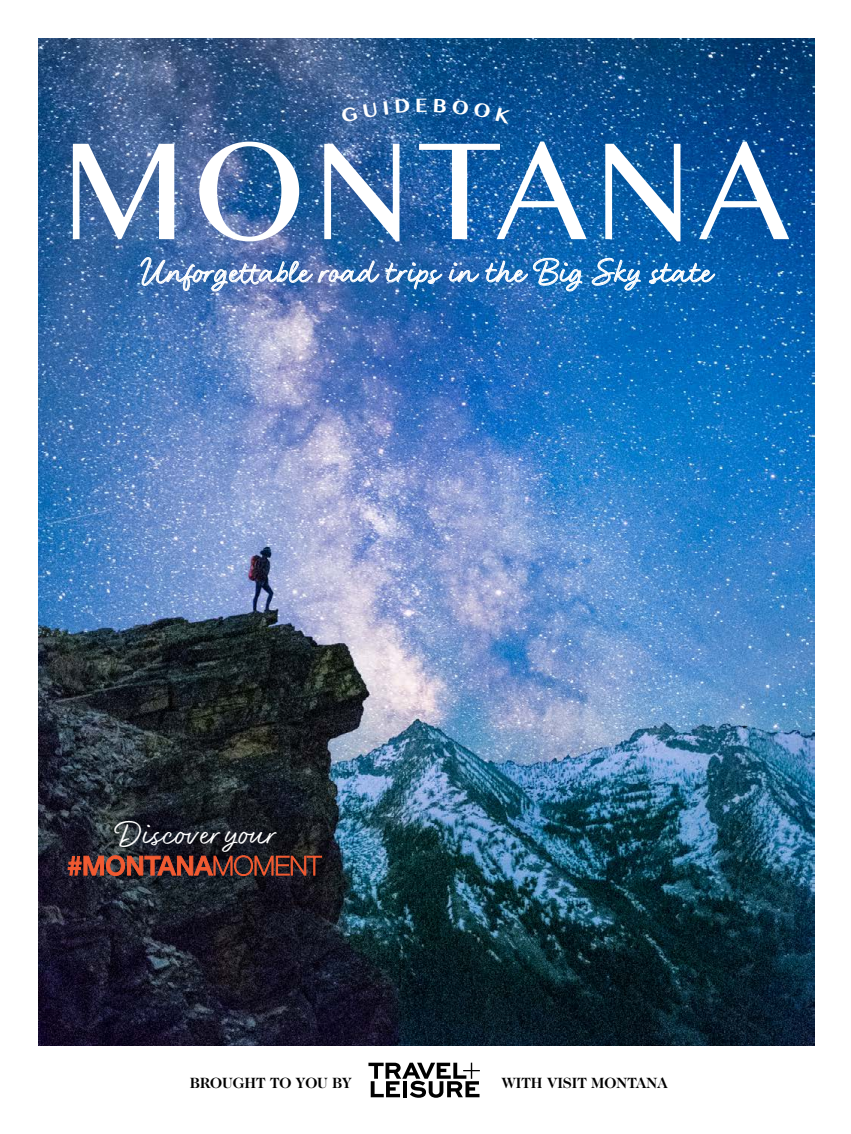
<style>
.page{position:relative;width:851px;height:1134px;background:#fff}
.page>*{position:absolute;margin:0;border:0;box-sizing:border-box;transform-origin:0 0}
.t1{font:165px "Khmer MN";letter-spacing:.04em;color:#fff;scale:.95 1}
.t2{font:34.5px "Head Turn Smooth";letter-spacing:-.01em;color:#fff}
.t3{font:700 22.5px "Khmer MN";color:#fff}
.t4{font:700 15px "Caslon 224 Std";color:#000}
</style>
<div class="page">
<img style="left:39px;top:39px;width:775px;height:1007px">
<svg style="left:140px;top:257px;width:239px;height:34px;background:#6387bc"></svg>
<svg style="left:385px;top:261px;width:57px;height:28px;background:#4c81ba"></svg>
<svg style="left:449px;top:262px;width:30px;height:21px"></svg>
<svg style="left:485px;top:258px;width:97px;height:33px;background:#4b8bc7"></svg>
<svg style="left:592px;top:258px;width:48px;height:33px;background:#448bc8"></svg>
<svg style="left:649px;top:261px;width:66px;height:23px;background:#448ac5"></svg>
<svg style="left:368px;top:1063px;width:112px;height:35px"></svg>
<svg style="left:68px;top:855px;width:254px;height:21px;background:#78372a"></svg>
<svg style="left:341px;top:103px;width:36px;height:20px"></svg>
<svg style="left:383px;top:101px;width:5px;height:13px"></svg>
<svg style="left:395px;top:99px;width:14px;height:14px"></svg>
<svg style="left:434px;top:99px;width:12px;height:13px"></svg>
<svg style="left:452px;top:99px;width:60px;height:25px"></svg>
<p class="t3" style="left:415px;top:91px;width:14px">E</p>
<h1 class="t1" style="left:61px;top:86px;width:768px">MONTANA</h1>
<p class="t2" style="left:139px;top:251px;width:573px">Unforgettable road trips in the Big Sky state</p>
<p class="t2" style="left:113px;top:813px;width:166px">Discover your</p>
<p class="t4" style="left:190px;top:1074px;width:163px">BROUGHT TO YOU BY</p>
<p class="t4" style="left:501px;top:1074px;width:168px">WITH VISIT MONTANA</p>
</div>
